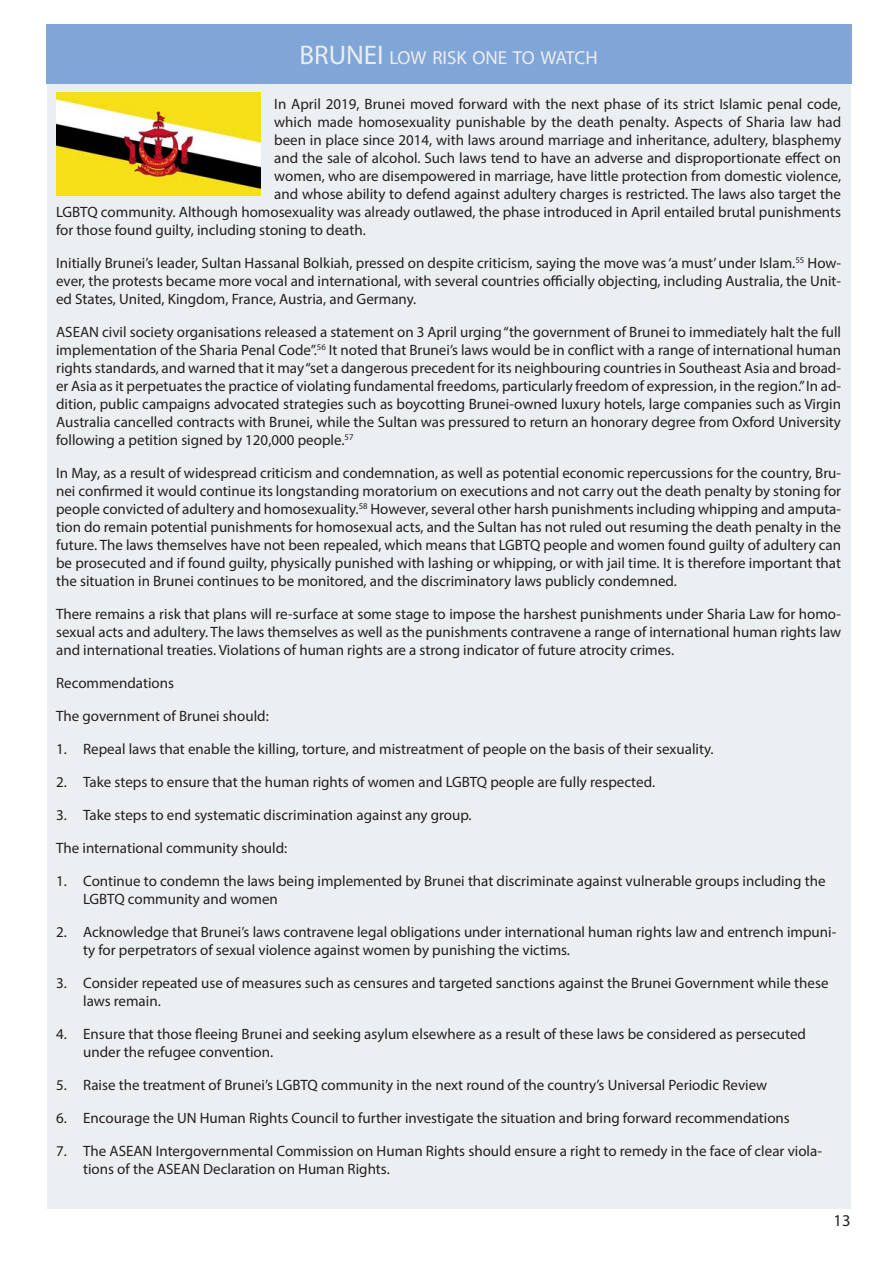
<style>
.page{position:relative;width:893px;height:1263px;background:#fff}
.page>*{position:absolute;margin:0;border:0;box-sizing:border-box;transform-origin:0 0}
.Chapters{font:18.9px "Myriad Pro";color:#ecedf1}
.Bold_ish{font:16.5px "Myriad Pro";color:#231f20}
.t1{font:15px/18px "Myriad Pro";color:#231f20}
.s1{font-size:27px}
</style>
<div class="page">
<div style="left:47px;top:79px;width:803px;height:1130px;background:#eceff1"></div>
<div style="left:46px;top:24px;width:805px;height:60px;background:#7fa6d7"></div>
<img style="left:56px;top:93px;width:205px;height:102px">
<p class="Chapters" style="left:300px;top:46px;width:300px"><span class="s1">BRUNEI</span> LOW RISK ONE TO WATCH</p>
<p class="t1" style="left:274px;top:95px;width:568px">In April 2019, Brunei moved forward with the next phase of its strict Islamic penal code,</p>
<p class="t1" style="left:274px;top:113px;width:568px">which made homosexuality punishable by the death penalty. Aspects of Sharia law had</p>
<p class="t1" style="left:274px;top:131px;width:568px">been in place since 2014, with laws around marriage and inheritance, adultery, blasphemy</p>
<p class="t1" style="left:274px;top:149px;width:568px">and the sale of alcohol. Such laws tend to have an adverse and disproportionate effect on</p>
<p class="t1" style="left:274px;top:167px;width:568px">women, who are disempowered in marriage, have little protection from domestic violence,</p>
<p class="t1" style="left:274px;top:185px;width:568px">and whose ability to defend against adultery charges is restricted. The laws also target the</p>
<p class="t1" style="left:56px;top:203px;width:786px">LGBTQ community. Although homosexuality was already outlawed, the phase introduced in April entailed brutal punishments</p>
<p class="t1" style="left:56px;top:221px;width:311px">for those found guilty, including stoning to death.</p>
<p class="t1" style="left:56px;top:254px;width:786px;text-align:justify">Initially Brunei’s leader, Sultan Hassanal Bolkiah, pressed on despite criticism, saying the move was ‘a must’ under Islam.<sup>55</sup> How&shy;ever, the protests became more vocal and international, with several countries officially objecting, including Australia, the Unit&shy;ed States, United, Kingdom, France, Austria, and Germany.</p>
<p class="t1" style="left:56px;top:323px;width:786px;text-align:justify">ASEAN civil society organisations released a statement on 3 April urging “the government of Brunei to immediately halt the full implementation of the Sharia Penal Code”.<sup>56</sup> It noted that Brunei’s laws would be in conflict with a range of international human rights standards, and warned that it may “set a dangerous precedent for its neighbouring countries in Southeast Asia and broad&shy;er Asia as it perpetuates the practice of violating fundamental freedoms, particularly freedom of expression, in the region.” In ad&shy;dition, public campaigns advocated strategies such as boycotting Brunei-owned luxury hotels, large companies such as Virgin Australia cancelled contracts with Brunei, while the Sultan was pressured to return an honorary degree from Oxford University following a petition signed by 120,000 people.<sup>57</sup></p>
<p class="t1" style="left:56px;top:464px;width:787px;text-align:justify">In May, as a result of widespread criticism and condemnation, as well as potential economic repercussions for the country, Bru&shy;nei confirmed it would continue its longstanding moratorium on executions and not carry out the death penalty by stoning for people convicted of adultery and homosexuality.<sup>58</sup> However, several other harsh punishments including whipping and amputa&shy;tion do remain potential punishments for homosexual acts, and the Sultan has not ruled out resuming the death penalty in the future. The laws themselves have not been repealed, which means that LGBTQ people and women found guilty of adultery can be prosecuted and if found guilty, physically punished with lashing or whipping, or with jail time. It is therefore important that the situation in Brunei continues to be monitored, and the discriminatory laws publicly condemned.</p>
<p class="t1" style="left:56px;top:605px;width:786px;text-align:justify">There remains a risk that plans will re-surface at some stage to impose the harshest punishments under Sharia Law for homo&shy;sexual acts and adultery. The laws themselves as well as the punishments contravene a range of international human rights law and international treaties. Violations of human rights are a strong indicator of future atrocity crimes.</p>
<p class="t1" style="left:56px;top:674px;width:119px">Recommendations</p>
<p class="t1" style="left:56px;top:707px;width:214px">The government of Brunei should:</p>
<p class="t1" style="left:56px;top:740px;width:659px">1. Repeal laws that enable the killing, torture, and mistreatment of people on the basis of their sexuality.</p>
<p class="t1" style="left:56px;top:773px;width:600px">2. Take steps to ensure that the human rights of women and LGBTQ people are fully respected.</p>
<p class="t1" style="left:56px;top:806px;width:417px">3. Take steps to end systematic discrimination against any group.</p>
<p class="t1" style="left:56px;top:839px;width:233px">The international community should:</p>
<p class="t1" style="left:83px;top:872px;width:744px;text-indent:-27px">1. Continue to condemn the laws being implemented by Brunei that discriminate against vulnerable groups including the<br>LGBTQ community and women</p>
<p class="t1" style="left:83px;top:923px;width:755px;text-indent:-27px">2. Acknowledge that Brunei’s laws contravene legal obligations under international human rights law and entrench impuni&shy;ty for perpetrators of sexual violence against women by punishing the victims.</p>
<p class="t1" style="left:83px;top:974px;width:747px;text-indent:-27px">3. Consider repeated use of measures such as censures and targeted sanctions against the Brunei Government while these laws remain.</p>
<p class="t1" style="left:83px;top:1025px;width:724px;text-indent:-27px">4. Ensure that those fleeing Brunei and seeking asylum elsewhere as a result of these laws be considered as persecuted under the refugee convention.</p>
<p class="t1" style="left:56px;top:1076px;width:713px">5. Raise the treatment of Brunei’s LGBTQ community in the next round of the country’s Universal Periodic Review</p>
<p class="t1" style="left:56px;top:1109px;width:735px">6. Encourage the UN Human Rights Council to further investigate the situation and bring forward recommendations</p>
<p class="t1" style="left:83px;top:1142px;width:740px;text-indent:-27px">7. The ASEAN Intergovernmental Commission on Human Rights should ensure a right to remedy in the face of clear viola&shy;tions of the ASEAN Declaration on Human Rights.</p>
<p class="Bold_ish" style="left:833px;top:1210px;width:18px">13</p>
</div>
